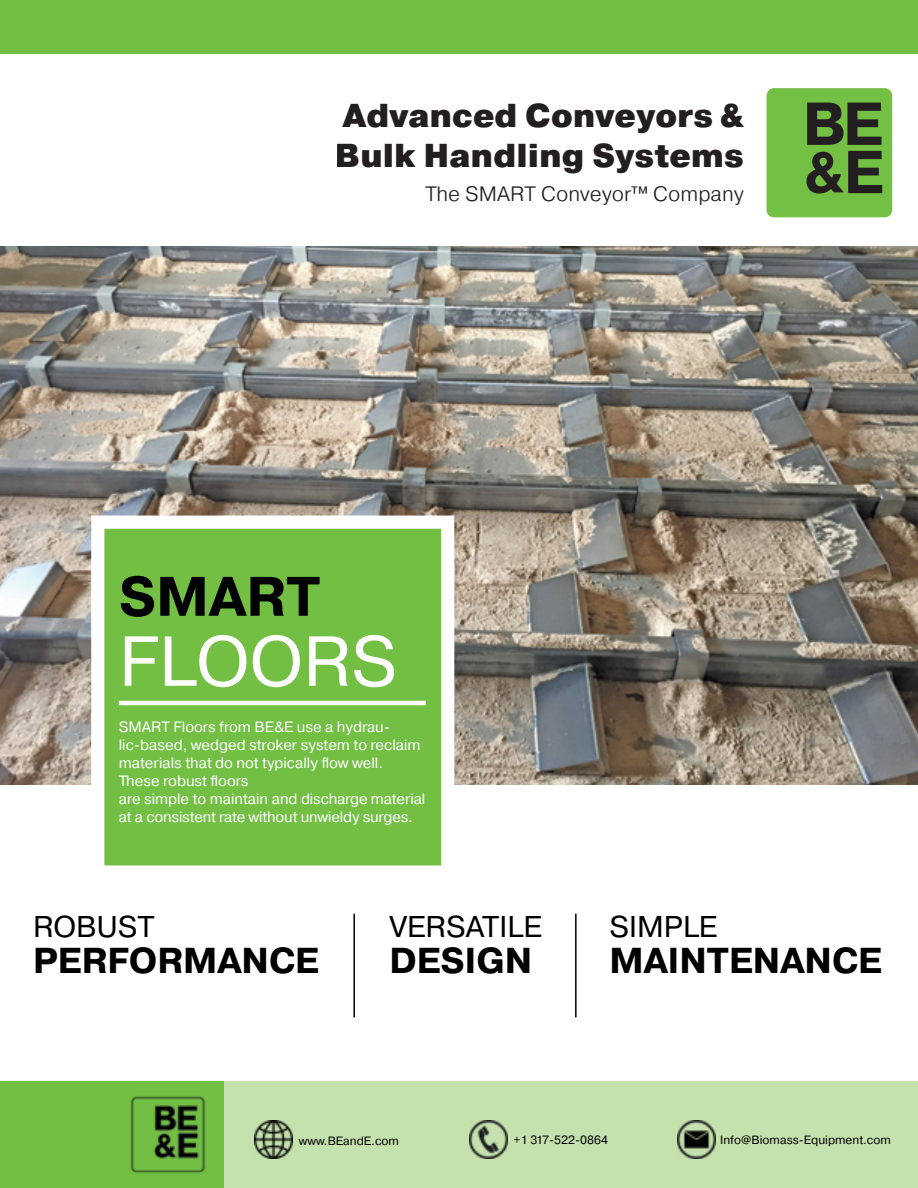
<style>
.page{position:relative;width:918px;height:1188px;background:#fff}
.page>*{position:absolute;margin:0;border:0;box-sizing:border-box;transform-origin:0 0}
.t1{font:70.5px "Pragmatica";color:#fff}
.t2{font:700 55.5px "Pragmatica";color:#000}
.t3{font:700 36px "Pragmatica";color:#000}
.t4{font:900 33.15px/39.8px "Pragmatica";color:#231f20}
.t5{font:30px "Pragmatica";color:#000}
.t6{font:300 20.85px "Pragmatica";color:#231f20}
.t7{font:15px/18px "Pragmatica";color:#fff}
.t8{font:12px "Pragmatica";color:#000}
</style>
<div class="page">
<div style="left:0;top:0;width:918px;height:54px;background:#72bf44"></div>
<img style="left:0;top:247px;width:918px;height:537px">
<div style="left:91px;top:516px;width:363px;height:363px;background:#72bf44;border:13px solid #fff"></div>
<hr style="left:119px;top:701px;width:307px;height:4px;background:#fff">
<div style="left:0;top:1081px;width:224px;height:107px;background:#72bf44"></div>
<hr style="left:353px;top:914px;width:2px;height:103px;background:#000">
<hr style="left:575px;top:914px;width:2px;height:103px;background:#000">
<div style="left:767px;top:88px;width:125px;height:129px;background:#74c044;border-radius:7px"></div>
<svg style="left:807px;top:103px;width:75px;height:42px"></svg>
<svg style="left:806px;top:151px;width:76px;height:43px"></svg>
<img style="left:130px;top:1096px;width:75px;height:77px">
<div style="left:224px;top:1081px;width:694px;height:107px;background:#c5e1ae"></div>
<img style="left:255px;top:1121px;width:37px;height:37px">
<img style="left:470px;top:1121px;width:37px;height:37px">
<img style="left:678px;top:1121px;width:37px;height:37px">
<h3 class="t4" style="left:334px;top:97px;width:411px">Advanced Conveyors &amp;<br>Bulk Handling Systems</h3>
<h3 class="t6" style="left:425px;top:181px;width:320px">The SMART Conveyor™ Company</h3>
<h2 class="t2" style="left:119px;top:561px;width:203px">SMART</h2>
<h1 class="t1" style="left:119px;top:618px;width:280px">FLOORS</h1>
<p class="t7" style="left:119px;top:718px;width:308px">SMART Floors from BE&amp;E use a hydrau&shy;lic-based, wedged stroker system to reclaim materials that do not typically flow well.<br>These robust floors<br>are simple to maintain and discharge material at a consistent rate without unwieldy surges.</p>
<h3 class="t5" style="left:33px;top:908px;width:123px">ROBUST</h3>
<h3 class="t3" style="left:33px;top:937px;width:288px">PERFORMANCE</h3>
<h3 class="t5" style="left:389px;top:908px;width:154px">VERSATILE</h3>
<h3 class="t3" style="left:389px;top:937px;width:144px">DESIGN</h3>
<h3 class="t5" style="left:610px;top:908px;width:109px">SIMPLE</h3>
<h3 class="t3" style="left:610px;top:937px;width:274px">MAINTENANCE</h3>
<p class="t8" style="left:299px;top:1133px;width:102px">www.BEandE.com</p>
<p class="t8" style="left:513px;top:1132px;width:96px">+1 317-522-0864</p>
<p class="t8" style="left:720px;top:1132px;width:172px">Info@Biomass-Equipment.com</p>
</div>
